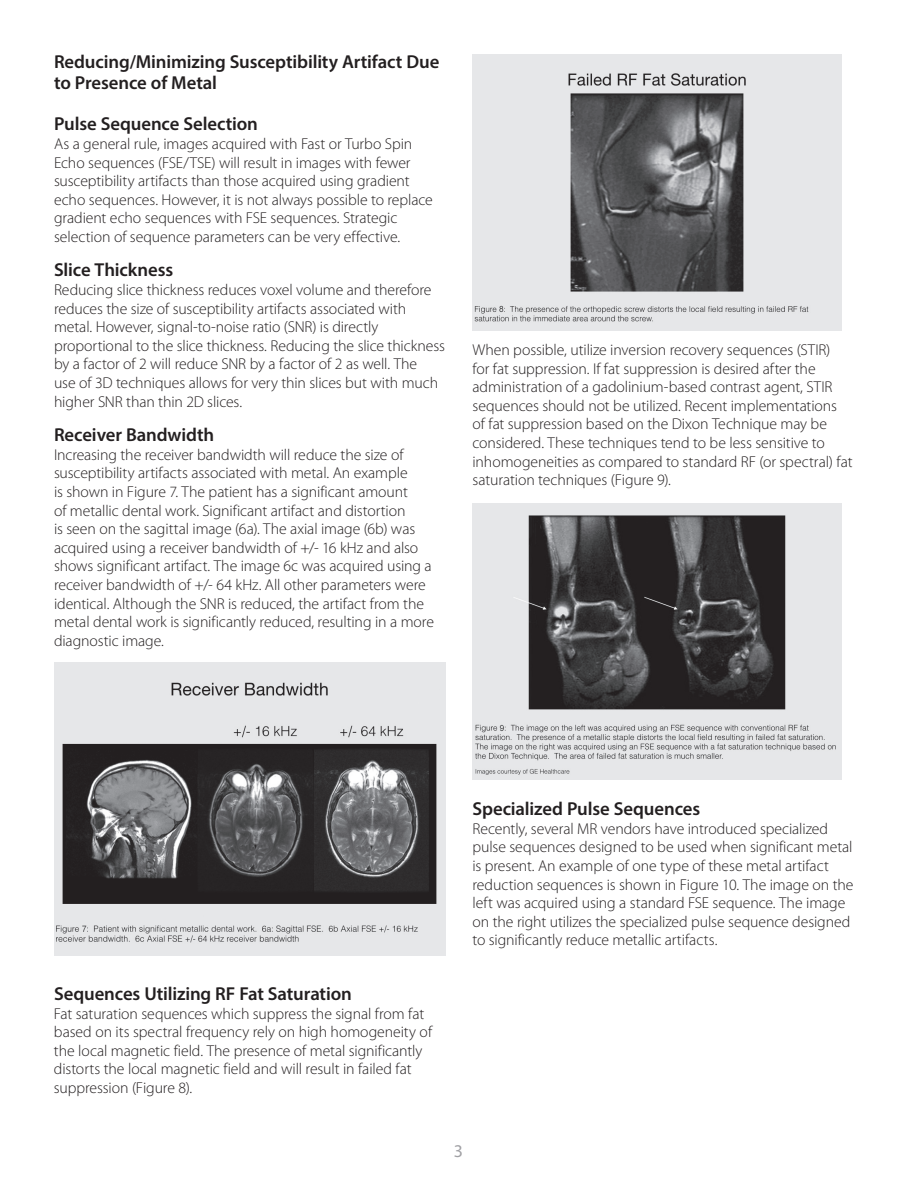
<style>
.page{position:relative;width:918px;height:1188px;background:#fff}
.page>*{position:absolute;margin:0;border:0;box-sizing:border-box;transform-origin:0 0}
.t1{font:600 18.75px/21px "Myriad Pro";letter-spacing:-.005em;color:#231f20}
.t2{font:18px "Myriad Pro";color:#a1a1a5}
.t3{font:300 15.75px/18.6px "Myriad Pro";letter-spacing:-.005em;color:#231f20}
</style>
<div class="page">
<img style="left:54px;top:662px;width:391px;height:294px">
<img style="left:472px;top:54px;width:369px;height:276px">
<img style="left:472px;top:503px;width:369px;height:277px">
<p class="t1" style="left:54px;top:51px;width:387px">Reducing/Minimizing Susceptibility Artifact Due to Presence of Metal</p>
<p class="t1" style="left:54px;top:113px;width:206px">Pulse Sequence Selection</p>
<p class="t3" style="left:54px;top:134px;width:380px">As a general rule, images acquired with Fast or Turbo Spin Echo sequences (FSE/TSE) will result in images with fewer susceptibility artifacts than those acquired using gradient echo sequences. However, it is not always possible to replace gradient echo sequences with FSE sequences. Strategic selection of sequence parameters can be very effective.</p>
<p class="t1" style="left:54px;top:259px;width:121px">Slice Thickness</p>
<p class="t3" style="left:54px;top:280px;width:393px">Reducing slice thickness reduces voxel volume and therefore reduces the size of susceptibility artifacts associated with metal. However, signal-to-noise ratio (SNR) is directly proportional to the slice thickness. Reducing the slice thickness by a factor of 2 will reduce SNR by a factor of 2 as well. The<br>use of 3D techniques allows for very thin slices but with much higher SNR than thin 2D slices.</p>
<p class="t1" style="left:54px;top:424px;width:162px">Receiver Bandwidth</p>
<p class="t3" style="left:54px;top:445px;width:381px">Increasing the receiver bandwidth will reduce the size of susceptibility artifacts associated with metal. An example<br>is shown in Figure 7. The patient has a significant amount<br>of metallic dental work. Significant artifact and distortion<br>is seen on the sagittal image (6a). The axial image (6b) was acquired using a receiver bandwidth of +/- 16 kHz and also shows significant artifact. The image 6c was acquired using a receiver bandwidth of +/- 64 kHz. All other parameters were identical. Although the SNR is reduced, the artifact from the metal dental work is significantly reduced, resulting in a more diagnostic image.</p>
<p class="t3" style="left:472px;top:340px;width:382px">When possible, utilize inversion recovery sequences (STIR)<br>for fat suppression. If fat suppression is desired after the administration of a gadolinium-based contrast agent, STIR sequences should not be utilized. Recent implementations of fat suppression based on the Dixon Technique may be considered. These techniques tend to be less sensitive to inhomogeneities as compared to standard RF (or spectral) fat saturation techniques (Figure 9).</p>
<p class="t1" style="left:54px;top:983px;width:299px">Sequences Utilizing RF Fat Saturation</p>
<p class="t3" style="left:54px;top:1004px;width:380px">Fat saturation sequences which suppress the signal from fat based on its spectral frequency rely on high homogeneity of the local magnetic field. The presence of metal significantly distorts the local magnetic field and will result in failed fat suppression (Figure 8).</p>
<p class="t1" style="left:472px;top:798px;width:229px">Specialized Pulse Sequences</p>
<p class="t3" style="left:473px;top:819px;width:383px">Recently, several MR vendors have introduced specialized pulse sequences designed to be used when significant metal is present. An example of one type of these metal artifact reduction sequences is shown in Figure 10. The image on the left was acquired using a standard FSE sequence. The image on the right utilizes the specialized pulse sequence designed to significantly reduce metallic artifacts.</p>
<p class="t2" style="left:454px;top:1139px;width:11px">3</p>
</div>
